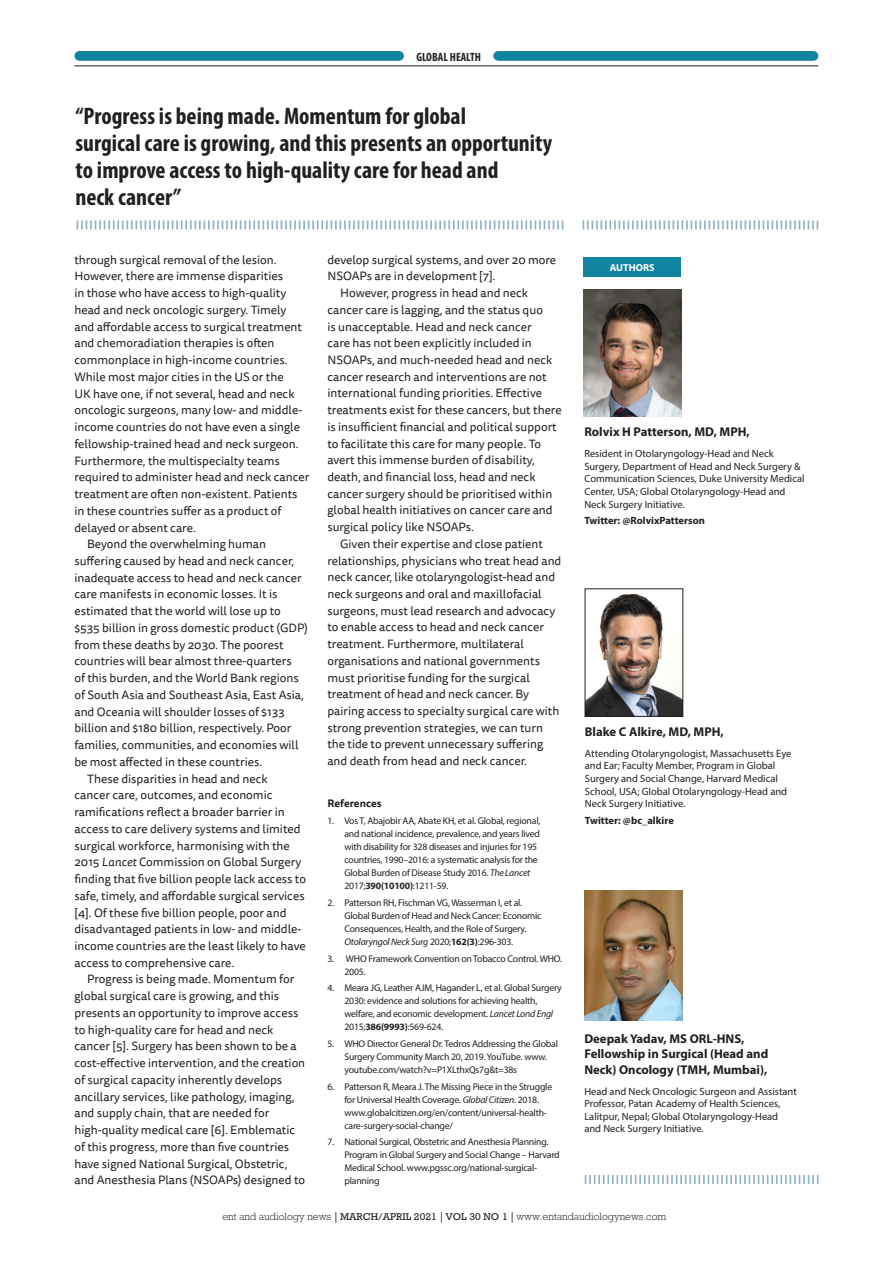
<style>
.page{position:relative;width:893px;height:1263px;background:#fff}
.page>*{position:absolute;margin:0;border:0;box-sizing:border-box;transform-origin:0 0}
.feature_Quote{font:700 condensed 24px/27px "Myriad Pro";color:#231f20}
.feature_Author_name{font:700 12.75px/15.3px "Myriad Pro";color:#231f20}
.feature_Body_Indent{font:12px/16.8px "Tisa Sans Pro";color:#231f20}
.t1{font:700 condensed 12px "Myriad Pro";color:#231f20}
.feature_author_bioda{font:10.5px/12.6px "Myriad Pro";color:#231f20}
.t2{font:300 10.5px "Rockwell";color:#231f20}
.feature_Author_conta{font:700 10.5px "Myriad Pro";color:#231f20}
.feature_Ref_title{font:700 10.5px "Tisa Sans Pro";color:#231f20}
.t3{font:700 10.2px "Myriad Pro";color:#fff}
.feature_Ref_body{font:9.75px/12.9px "Myriad Pro";letter-spacing:-.02em;color:#231f20}
.s1{font-style:italic}
.s2{font-weight:700}
.s3{font-family:"Adobe Caslon Pro";font-weight:700}
.s4{font-weight:400;font-size:10.05px}
</style>
<div class="page">
<img style="left:583px;top:289px;width:98px;height:128px">
<img style="left:587px;top:593px;width:94px;height:121px">
<div style="left:585px;top:589px;width:98px;height:127px;border:1px solid #231f20"></div>
<div style="left:583px;top:257px;width:98px;height:19px;background:#0f83a0"></div>
<img style="left:585px;top:890px;width:97px;height:130px">
<svg style="left:585px;top:1175px;width:234px;height:9px"></svg>
<svg style="left:77px;top:220px;width:486px;height:9px"></svg>
<svg style="left:582px;top:220px;width:236px;height:9px"></svg>
<hr style="left:74px;top:66px;width:744px;height:1px;background:#231f20">
<div style="left:79px;top:51px;width:320px;height:10px;background:#0f83a0"></div>
<div style="left:498px;top:51px;width:315px;height:10px;background:#0f83a0"></div>
<p class="t1" style="left:416px;top:49px;width:66px">GLOBAL HEALTH</p>
<p class="feature_Quote" style="left:75px;top:102px;width:478px">“Progress is being made. Momentum for global<br>surgical care is growing, and this presents an opportunity to improve access to high-quality care for head and<br>neck cancer”</p>
<p class="feature_Body_Indent" style="left:74px;top:251px;width:236px">through surgical removal of the lesion.<br>However, there are immense disparities<br>in those who have access to high-quality head and neck oncologic surgery. Timely and affordable access to surgical treatment and chemoradiation therapies is often commonplace in high-income countries.<br>While most major cities in the US or the<br>UK have one, if not several, head and neck oncologic surgeons, many low- and middle&shy;income countries do not have even a single fellowship-trained head and neck surgeon.<br>Furthermore, the multispecialty teams required to administer head and neck cancer treatment are often non-existent. Patients in these countries suffer as a product of delayed or absent care.</p>
<p class="feature_Body_Indent" style="left:74px;top:536px;width:235px;text-indent:13px">Beyond the overwhelming human suffering caused by head and neck cancer, inadequate access to head and neck cancer care manifests in economic losses. It is estimated that the world will lose up to $535 billion in gross domestic product (GDP) from these deaths by 2030. The poorest countries will bear almost three-quarters<br>of this burden, and the World Bank regions of South Asia and Southeast Asia, East Asia, and Oceania will shoulder losses of $133 billion and $180 billion, respectively. Poor families, communities, and economies will be most affected in these countries.</p>
<p class="feature_Body_Indent" style="left:74px;top:770px;width:233px;text-indent:13px">These disparities in head and neck cancer care, outcomes, and economic ramifications reflect a broader barrier in access to care delivery systems and limited surgical workforce, harmonising with the 2015 <span class="s1">Lancet</span> Commission on Global Surgery finding that five billion people lack access to safe, timely, and affordable surgical services [4]. Of these five billion people, poor and disadvantaged patients in low- and middle&shy;income countries are the least likely to have access to comprehensive care.</p>
<p class="feature_Body_Indent" style="left:74px;top:971px;width:232px;text-indent:13px">Progress is being made. Momentum for global surgical care is growing, and this presents an opportunity to improve access to high-quality care for head and neck cancer [5]. Surgery has been shown to be a cost-effective intervention, and the creation of surgical capacity inherently develops ancillary services, like pathology, imaging, and supply chain, that are needed for high-quality medical care [6]. Emblematic of this progress, more than five countries have signed National Surgical, Obstetric, and Anesthesia Plans (NSOAPs) designed to</p>
<p class="feature_Body_Indent" style="left:327px;top:251px;width:230px">develop surgical systems, and over 20 more<br>NSOAPs are in development [7].</p>
<p class="feature_Body_Indent" style="left:327px;top:285px;width:236px;text-indent:13px">However, progress in head and neck cancer care is lagging, and the status quo<br>is unacceptable. Head and neck cancer<br>care has not been explicitly included in NSOAPs, and much-needed head and neck cancer research and interventions are not international funding priorities. Effective treatments exist for these cancers, but there is insufficient financial and political support to facilitate this care for many people. To avert this immense burden of disability, death, and financial loss, head and neck cancer surgery should be prioritised within global health initiatives on cancer care and surgical policy like NSOAPs.</p>
<p class="feature_Body_Indent" style="left:327px;top:536px;width:236px;text-indent:13px">Given their expertise and close patient relationships, physicians who treat head and neck cancer, like otolaryngologist-head and neck surgeons and oral and maxillofacial surgeons, must lead research and advocacy to enable access to head and neck cancer treatment. Furthermore, multilateral organisations and national governments must prioritise funding for the surgical treatment of head and neck cancer. By pairing access to specialty surgical care with strong prevention strategies, we can turn the tide to prevent unnecessary suffering and death from head and neck cancer.</p>
<p class="feature_Ref_title" style="left:327px;top:796px;width:56px">References</p>
<p class="feature_Ref_body" style="left:344px;top:814px;width:198px;text-indent:-17px">1. Vos T, Abajobir AA, Abate KH, et al. Global, regional, and national incidence, prevalence, and years lived with disability for 328 diseases and injuries for 195 countries, 1990–2016: a systematic analysis for the Global Burden of Disease Study 2016. <span class="s1">The Lancet </span>2017;<span class="s2">390(10100)</span>:1211-59.</p>
<p class="feature_Ref_body" style="left:344px;top:896px;width:199px;text-indent:-17px">2. Patterson RH, Fischman VG, Wasserman I, et al.<br>Global Burden of Head and Neck Cancer: Economic Consequences, Health, and the Role of Surgery.<br><span class="s1">Otolaryngol Neck Surg</span> 2020;<span class="s2">162(3)</span>:296-303.</p>
<p class="feature_Ref_body" style="left:344px;top:952px;width:219px;text-indent:-17px">3. WHO Framework Convention on Tobacco Control. WHO.<br>2005.</p>
<p class="feature_Ref_body" style="left:344px;top:981px;width:219px;text-indent:-17px">4. Meara JG, Leather AJM, Hagander L, et al. Global Surgery 2030: evidence and solutions for achieving health, welfare, and economic development. <span class="s1">Lancet Lond Engl </span>2015;<span class="s2">386(9993)</span>:569-624.</p>
<p class="feature_Ref_body" style="left:344px;top:1037px;width:215px;text-indent:-17px">5. WHO Director General Dr. Tedros Addressing the Global<br>Surgery Community March 20, 2019. YouTube. www. youtube.com/watch?v=P1XLthxQs7g&amp;t=38s</p>
<p class="feature_Ref_body" style="left:344px;top:1080px;width:209px;text-indent:-17px">6. Patterson R, Meara J. The Missing Piece in the Struggle for Universal Health Coverage. <span class="s1">Global Citizen</span>. 2018. www.globalcitizen.org/en/content/universal-health&shy;care-surgery-social-change/</p>
<p class="feature_Ref_body" style="left:344px;top:1135px;width:217px;text-indent:-17px">7. National Surgical, Obstetric and Anesthesia Planning.<br>Program in Global Surgery and Social Change – Harvard Medical School. www.pgssc.org/national-surgical&shy;planning</p>
<p class="t3" style="left:610px;top:261px;width:46px">AUTHORS</p>
<p class="feature_Author_name" style="left:584px;top:424px;width:167px">Rolvix H Patterson, MD, MPH,</p>
<p class="feature_author_bioda" style="left:584px;top:447px;width:222px">Resident in Otolaryngology-Head and Neck Surgery, Department of Head and Neck Surgery &amp; Communication Sciences, Duke University Medical Center, USA; Global Otolaryngology-Head and Neck Surgery Initiative.</p>
<p class="feature_Author_conta" style="left:584px;top:514px;width:122px">Twitter: @RolvixPatterson</p>
<p class="feature_Author_name" style="left:585px;top:723px;width:140px">Blake C Alkire, MD, MPH,</p>
<p class="feature_author_bioda" style="left:585px;top:747px;width:208px">Attending Otolaryngologist, Massachusetts Eye and Ear; Faculty Member, Program in Global Surgery and Social Change, Harvard Medical School, USA; Global Otolaryngology-Head and Neck Surgery Initiative.</p>
<p class="feature_Author_conta" style="left:585px;top:814px;width:90px">Twitter: @bc_alkire</p>
<p class="feature_Author_name" style="left:584px;top:1030px;width:185px">Deepak Yadav, MS ORL-HNS,<br>Fellowship in Surgical (Head and<br>Neck) Oncology (TMH, Mumbai),</p>
<p class="feature_author_bioda" style="left:584px;top:1084px;width:214px">Head and Neck Oncologic Surgeon and Assistant Professor, Patan Academy of Health Sciences, Lalitpur, Nepal; Global Otolaryngology-Head and Neck Surgery Initiative.</p>
<p class="t2" style="left:222px;top:1210px;width:445px">ent and audiology news <span class="s3">|</span> <span class="s4">MARCH/APRIL 2021</span> <span class="s3">|</span> <span class="s4">VOL 30 NO 1</span> <span class="s3">|</span> www.entandaudiologynews.com</p>
</div>
